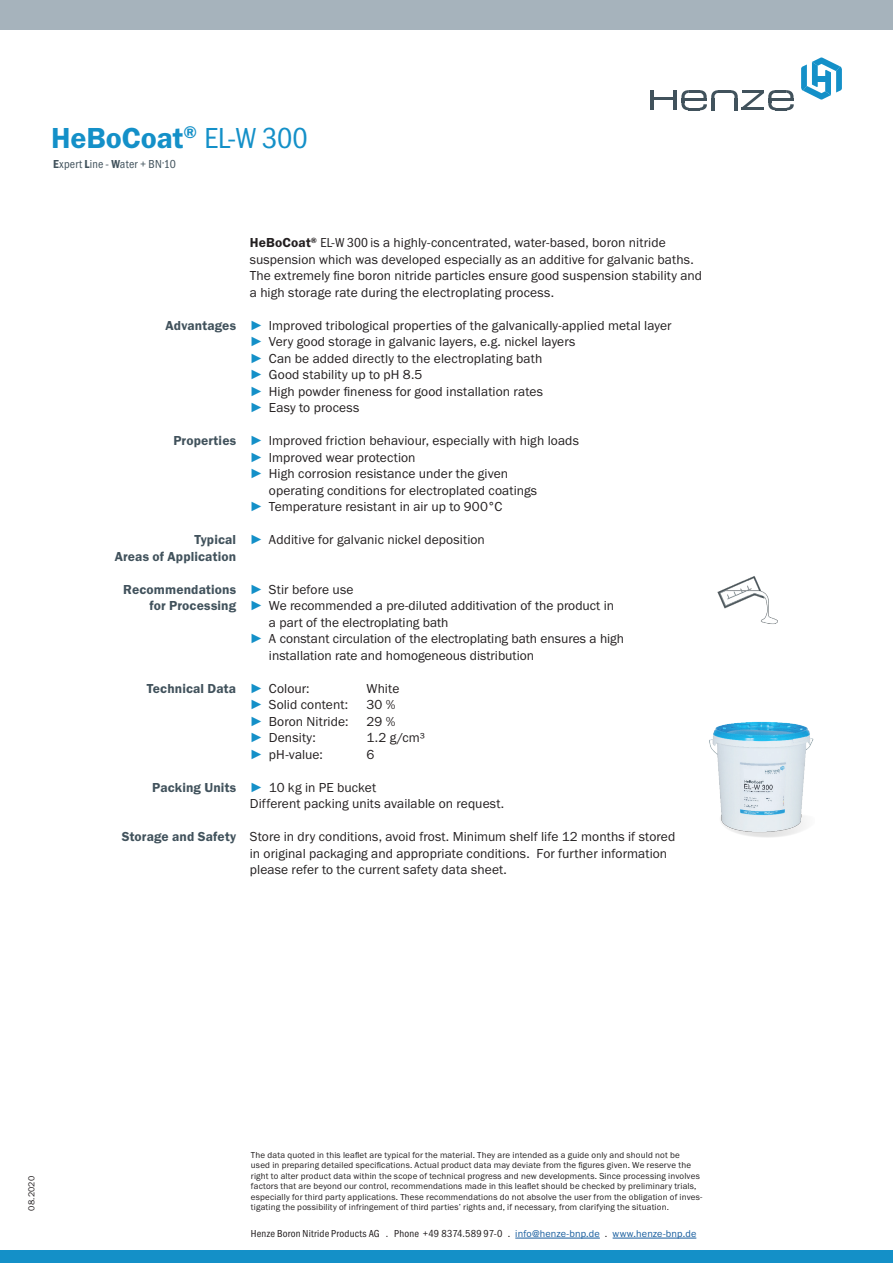
<style>
.page{position:relative;width:893px;height:1263px;background:#fff}
.page>*{position:absolute;margin:0;border:0;box-sizing:border-box;transform-origin:0 0}
.Produktname_groß{font:30px "Franklin Gothic URW Dem";color:#1490c8}
.Fließtext_Datenblatt{font:13.5px/16.5px "Franklin Gothic URW Boo";letter-spacing:.005em;color:#231f20}
.Fließtext_Datenblatt-2{font:13.5px "Franklin Gothic URW Dem";letter-spacing:.01em;color:#41525c}
.Produktname_groß-2{font:12px "Franklin Gothic URW Con Boo";letter-spacing:.015em;color:#41525c}
.t1{font:10.5px "Franklin Gothic URW Con Boo";letter-spacing:.02em;color:#231f20}
.BU{font:9px/10.5px "Franklin Gothic URW Boo";letter-spacing:.02em;color:#231f20}
.s1{font-family:"Franklin Gothic URW Con Boo"}
.s2{font-family:"Franklin Gothic URW Con Dem"}
.s3{font-family:"Franklin Gothic URW Dem"}
.s4{font-family:"Franklin Gothic URW Dem";color:#41525c}
.s5{font-family:"Franklin Gothic";font-weight:500;font-stretch:condensed;color:#1490c8}
.s6{font-family:"Franklin Gothic URW Boo";color:#231f20}
.s7{font-family:"Franklin Gothic URW Boo";font-size:10.2px}
.s8{font-family:"Franklin Gothic URW Boo";font-size:10.2px;color:#175d9e}
</style>
<div class="page">
<div style="left:0;top:0;width:893px;height:30px;background:#a6b3bc"></div>
<div style="left:0;top:1250px;width:893px;height:13px;background:#1490c8"></div>
<svg style="left:801px;top:57px;width:41px;height:43px"></svg>
<div style="left:817px;top:76px;width:9px;height:5px;background:#1490c8"></div>
<hr style="left:650px;top:90px;width:4px;height:20px;background:#41525c">
<hr style="left:674px;top:90px;width:3px;height:20px;background:#41525c">
<hr style="left:653px;top:97px;width:22px;height:3px;background:#41525c">
<svg style="left:681px;top:90px;width:113px;height:20px"></svg>
<hr style="left:515px;top:1238px;width:85px;height:1px;background:#175d9e">
<hr style="left:613px;top:1238px;width:83px;height:1px;background:#175d9e">
<img style="left:709px;top:721px;width:105px;height:117px">
<img style="left:717px;top:576px;width:61px;height:48px">
<p class="Produktname_groß" style="left:51px;top:120px;width:258px">HeBoCoat<sup>®</sup> <span class="s1">EL-W 300</span></p>
<p class="Produktname_groß-2" style="left:53px;top:157px;width:124px"><span class="s2">E</span>xpert <span class="s2">L</span>ine - <span class="s2">W</span>ater + BN∙10</p>
<p class="Fließtext_Datenblatt" style="left:250px;top:234px;width:454px"><span class="s3">HeBoCoat</span><sup>®</sup> <span class="s1">EL-W 300 i</span>s a highly-concentrated, water-based, boron nitride suspension which was developed especially as an additive for galvanic baths.<br>The extremely fine boron nitride particles ensure good suspension stability and a high storage rate during the electroplating process.</p>
<p class="Fließtext_Datenblatt" style="left:250px;top:317px;width:423px;text-indent:-84px"><span class="s4">Advantages</span> <span class="s5">►</span> Improved tribological properties of the galvanically-applied metal layer <span class="s5">►</span> Very good storage in galvanic layers, e.g. nickel layers</p>
<p class="Fließtext_Datenblatt" style="left:250px;top:350px;width:294px"><span class="s5">►</span> Can be added directly to the electroplating bath</p>
<p class="Fließtext_Datenblatt" style="left:250px;top:366px;width:174px"><span class="s5">►</span> Good stability up to pH 8.5</p>
<p class="Fließtext_Datenblatt" style="left:250px;top:383px;width:295px"><span class="s5">►</span> High powder fineness for good installation rates</p>
<p class="Fließtext_Datenblatt" style="left:250px;top:399px;width:111px"><span class="s5">►</span> Easy to process</p>
<p class="Fließtext_Datenblatt" style="left:173px;top:432px;width:407px"><span class="s4">Properties</span> <span class="s5">►</span> Improved friction behaviour, especially with high loads</p>
<p class="Fließtext_Datenblatt" style="left:250px;top:449px;width:167px"><span class="s5">►</span> Improved wear protection</p>
<p class="Fließtext_Datenblatt" style="left:250px;top:465px;width:260px"><span class="s5">►</span> High corrosion resistance under the given</p>
<p class="Fließtext_Datenblatt" style="left:269px;top:482px;width:270px">operating conditions for electroplated coatings</p>
<p class="Fließtext_Datenblatt" style="left:250px;top:498px;width:254px"><span class="s5">►</span> Temperature resistant in air up to 900°C</p>
<p class="Fließtext_Datenblatt" style="left:195px;top:531px;width:292px"><span class="s4">Typical</span> <span class="s5">►</span> Additive for galvanic nickel deposition</p>
<p class="Fließtext_Datenblatt-2" style="left:115px;top:548px;width:123px">Areas of Application</p>
<p class="Fließtext_Datenblatt-2" style="left:123px;top:581px;width:232px">Recommendations <span class="s5">►</span> <span class="s6">Stir before use</span></p>
<p class="Fließtext_Datenblatt" style="left:269px;top:597px;width:347px;text-indent:-120px"><span class="s4">for Processing</span> <span class="s5">►</span> We recommended a pre-diluted additivation of the product in a part of the electroplating bath</p>
<p class="Fließtext_Datenblatt" style="left:250px;top:630px;width:376px"><span class="s5">►</span> A constant circulation of the electroplating bath ensures a high</p>
<p class="Fließtext_Datenblatt" style="left:269px;top:647px;width:267px">installation rate and homogeneous distribution</p>
<p class="Fließtext_Datenblatt-2" style="left:147px;top:680px;width:164px">Technical Data <span class="s5">►</span> <span class="s6">Colour:</span></p>
<p class="Fließtext_Datenblatt" style="left:367px;top:680px;width:34px">White</p>
<p class="Fließtext_Datenblatt" style="left:250px;top:696px;width:100px"><span class="s5">►</span> Solid content:</p>
<p class="Fließtext_Datenblatt" style="left:367px;top:696px;width:30px">30 %</p>
<p class="Fließtext_Datenblatt" style="left:250px;top:713px;width:100px"><span class="s5">►</span> Boron Nitride:</p>
<p class="Fließtext_Datenblatt" style="left:367px;top:713px;width:30px">29 %</p>
<p class="Fließtext_Datenblatt" style="left:250px;top:729px;width:67px"><span class="s5">►</span> Density:</p>
<p class="Fließtext_Datenblatt" style="left:367px;top:729px;width:60px">1.2 g/cm³</p>
<p class="Fließtext_Datenblatt" style="left:250px;top:746px;width:75px"><span class="s5">►</span> pH-value:</p>
<p class="Fließtext_Datenblatt" style="left:367px;top:746px;width:9px">6</p>
<p class="Fließtext_Datenblatt" style="left:152px;top:779px;width:226px"><span class="s4">Packing Units</span> <span class="s5">►</span> 10 kg in PE bucket</p>
<p class="Fließtext_Datenblatt" style="left:250px;top:795px;width:256px">Different packing units available on request.</p>
<p class="Fließtext_Datenblatt" style="left:122px;top:828px;width:555px"><span class="s4">Storage and Safety</span> Store in dry conditions, avoid frost. Minimum shelf life 12 months if stored</p>
<p class="Fließtext_Datenblatt" style="left:250px;top:845px;width:419px">in original packaging and appropriate conditions. For further information</p>
<p class="Fließtext_Datenblatt" style="left:250px;top:861px;width:259px">please refer to the current safety data sheet.</p>
<p class="BU" style="left:26px;top:1211px;width:36px;rotate:-90deg">08.2020</p>
<p class="BU" style="left:251px;top:1149px;width:453px">The data quoted in this leaflet are typical for the material. They are intended as a guide only and should not be<br>used in preparing detailed specifications. Actual product data may deviate from the figures given. We reserve the right to alter product data within the scope of technical progress and new developments. Since processing involves factors that are beyond our control, recommendations made in this leaflet should be checked by preliminary trials, especially for third party applications. These recommendations do not absolve the user from the obligation of inves&shy;tigating the possibility of infringement of third parties’ rights and, if necessary, from clarifying the situation.</p>
<p class="t1" style="left:251px;top:1227px;width:447px">Henze Boron Nitride Products AG . Phone +49 8374.589 97-0 <span class="s7">.</span> <span class="s8">info@henze-bnp.de</span> <span class="s7">.</span> <span class="s8">www.henze-bnp.de</span></p>
</div>
